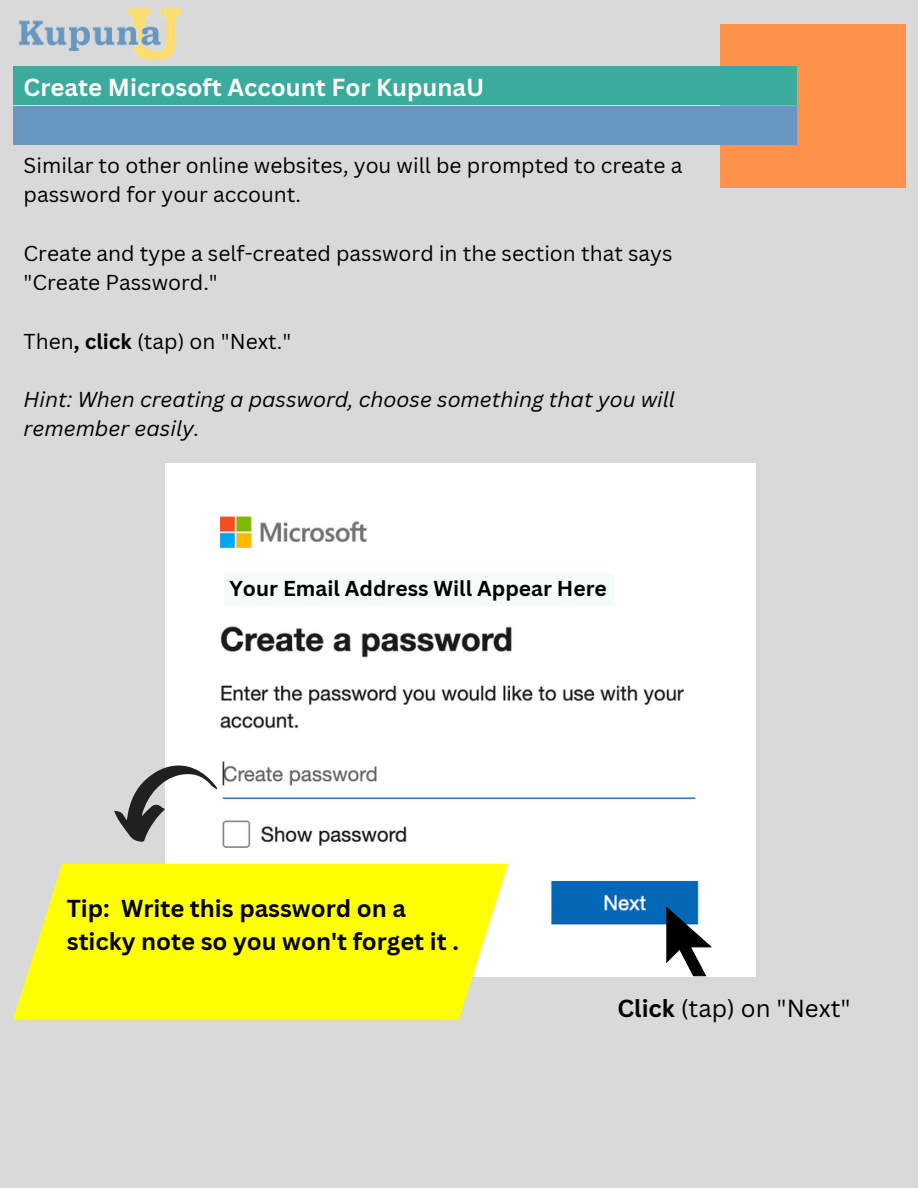
<style>
.page{position:relative;width:918px;height:1188px;background:#d9d9d9}
.page>*{position:absolute;margin:0;border:0;box-sizing:border-box;transform-origin:0 0}
.t1{font:700 24px "Canva Sans";color:#fff}
.t2{font:24px "Canva Sans";color:#000}
.t3{font:700 23.85px/32.7px "Canva Sans";color:#000}
.t4{font:21px/29.2px "Canva Sans";color:#000}
.t5{font:italic 21px/29.2px "Canva Sans";color:#000}
.t6{font:700 21px "Canva Sans";color:#000}
.s1{font-weight:700}
</style>
<div class="page">
<div style="left:720px;top:24px;width:185px;height:163px;background:#ff914d"></div>
<div style="left:13px;top:67px;width:783px;height:38px;background:#3aab9c"></div>
<div style="left:13px;top:106px;width:783px;height:39px;background:#6898c1"></div>
<img style="left:13px;top:8px;width:183px;height:59px">
<img style="left:166px;top:463px;width:589px;height:513px">
<svg style="left:13px;top:864px;width:495px;height:156px;background:#fcfc16"></svg>
<svg style="left:114px;top:765px;width:103px;height:77px"></svg>
<svg style="left:666px;top:907px;width:45px;height:69px;background:#6a7680"></svg>
<div style="left:225px;top:574px;width:389px;height:31px;background:#f5fbf9"></div>
<p class="t1" style="left:24px;top:70px;width:462px">Create Microsoft Account For KupunaU</p>
<p class="t4" style="left:24px;top:150px;width:660px">Similar to other online websites, you will be prompted to create a password for your account.</p>
<p class="t4" style="left:24px;top:238px;width:651px">Create and type a self-created password in the section that says "Create Password."</p>
<p class="t4" style="left:24px;top:326px;width:269px">Then<span class="s1">, click</span> (tap) on "Next."</p>
<p class="t5" style="left:24px;top:384px;width:653px">Hint: When creating a password, choose something that you will remember easily.</p>
<p class="t6" style="left:230px;top:574px;width:379px">Your Email Address Will Appear Here</p>
<p class="t3" style="left:67px;top:892px;width:394px">Tip: Write this password on a sticky note so you won't forget it .</p>
<p class="t2" style="left:617px;top:992px;width:235px"><span class="s1">Click</span> (tap) on "Next"</p>
</div>
